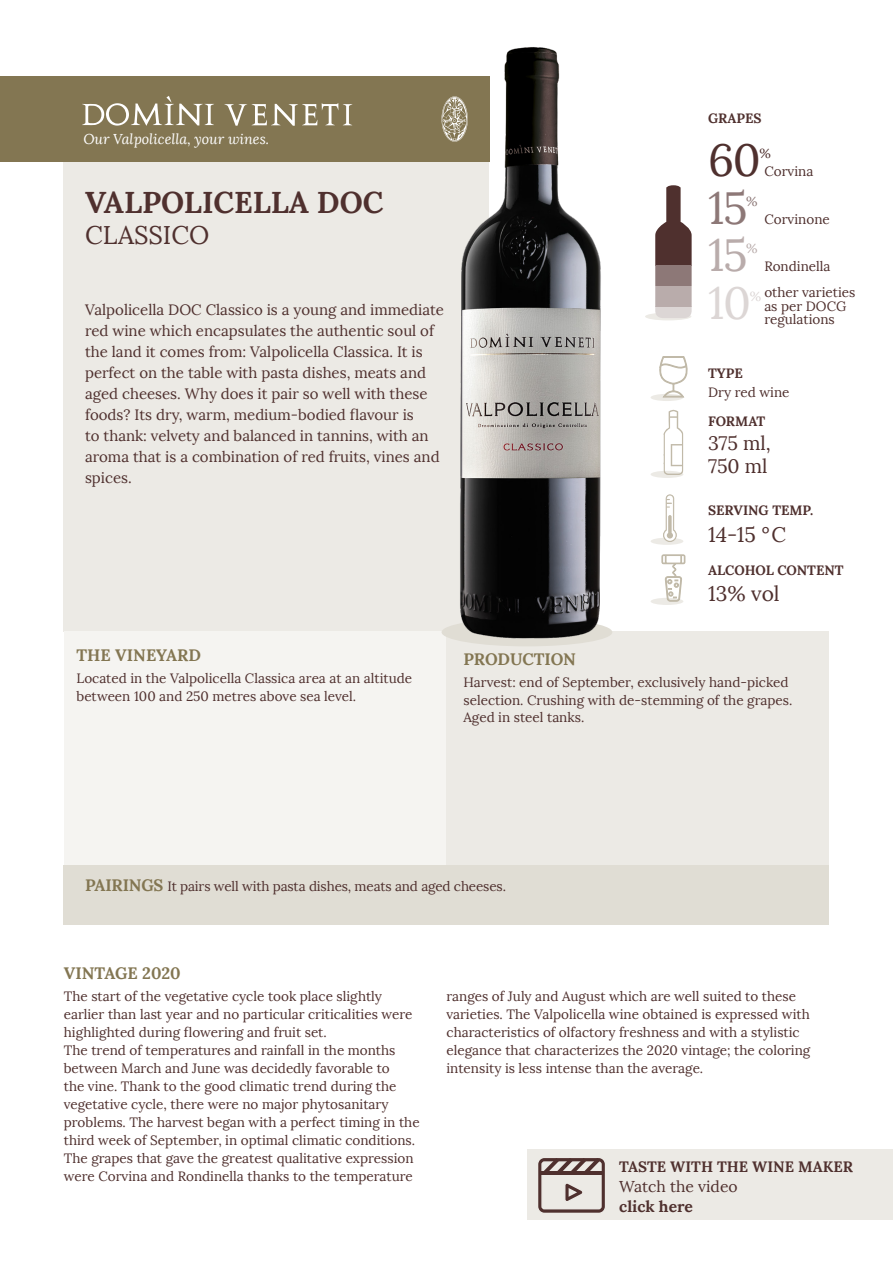
<style>
.page{position:relative;width:893px;height:1263px;background:#fff}
.page>*{position:absolute;margin:0;border:0;box-sizing:border-box;transform-origin:0 0}
.t1{font:45px "Lora";color:#4f302e}
.t2{font:45px "Lora";color:#8d7877}
.t3{font:45px "Lora";color:#b9acab}
.t4{font:45px "Lora";color:#dcd6d5}
.t5{font:700 30px "Lora";color:#4f302e}
.t6{font:25.5px "Lora";color:#4f302e}
.t7{font:21px "Lora";color:#4f302e}
.t8{font:19.5px/23.4px "Lora";color:#4f302e}
.t9{font:700 16.5px "Lora";color:#837652}
.t10{font:15.75px "Lora";color:#4f302e}
.t11{font:700 15.75px "Lora";color:#4f302e}
.t12{font:15px/21px "Lora";color:#4f302e}
.t13{font:700 15px "Lora";color:#4f302e}
.t14{font:italic 14.25px "Lora";color:#fff}
.t15{font:13.5px/18px "Lora";color:#4f302e}
.t16{font:700 13.5px "Lora";color:#4f302e}
.t17{font:13.2px "Lora";color:#4f302e}
.t18{font:13.2px "Lora";color:#8d7877}
.t19{font:13.2px "Lora";color:#b9acab}
.t20{font:13.2px "Lora";color:#dcd6d5}
.s1{font-weight:700;font-size:16.5px;color:#837652}
</style>
<div class="page">
<div style="left:651px;top:598px;width:32px;height:7px;background:#eceae5;border-radius:50%"></div>
<div style="left:651px;top:394px;width:32px;height:7px;background:#eceae5;border-radius:50%"></div>
<svg style="left:659px;top:356px;width:29px;height:42px"></svg>
<svg style="left:662px;top:554px;width:23px;height:47px"></svg>
<div style="left:651px;top:471px;width:32px;height:7px;background:#eceae5;border-radius:50%"></div>
<svg style="left:663px;top:409px;width:20px;height:66px"></svg>
<div style="left:651px;top:538px;width:32px;height:7px;background:#eceae5;border-radius:50%"></div>
<svg style="left:663px;top:494px;width:14px;height:48px"></svg>
<div style="left:64px;top:865px;width:765px;height:60px;background:#e0ddd4"></div>
<div style="left:64px;top:162px;width:425px;height:469px;background:#eceae5"></div>
<div style="left:64px;top:631px;width:382px;height:234px;background:#f5f4f1"></div>
<div style="left:446px;top:631px;width:383px;height:234px;background:#eceae5"></div>
<div style="left:442px;top:618px;width:170px;height:28px;background:#e0ddd4;border-radius:50%"></div>
<img style="left:454px;top:47px;width:158px;height:599px">
<div style="left:0;top:77px;width:489px;height:85px;background:#837652"></div>
<svg style="left:82px;top:96px;width:132px;height:30px"></svg>
<svg style="left:224px;top:103px;width:129px;height:23px"></svg>
<svg style="left:442px;top:96px;width:26px;height:46px"></svg>
<div style="left:645px;top:313px;width:46px;height:7px;background:#eceae5;border-radius:50%"></div>
<div style="left:655px;top:306px;width:37px;height:12px;background:#dcd6d5"></div>
<svg style="left:655px;top:185px;width:37px;height:80px;fill:#4f302e"></svg>
<div style="left:655px;top:265px;width:37px;height:21px;background:#8d7877"></div>
<div style="left:655px;top:286px;width:37px;height:20px;background:#b9acab"></div>
<div style="left:527px;top:1149px;width:366px;height:70px;background:#eceae5"></div>
<svg style="left:538px;top:1158px;width:67px;height:55px"></svg>
<p class="t14" style="left:83px;top:130px;width:187px">Our Valpolicella, your wines.</p>
<p class="t5" style="left:85px;top:183px;width:300px">VALPOLICELLA DOC</p>
<p class="t6" style="left:85px;top:219px;width:126px">CLASSICO</p>
<p class="t12" style="left:85px;top:299px;width:360px">Valpolicella DOC Classico is a young and immediate red wine which encapsulates the authentic soul of the land it comes from: Valpolicella Classica. It is perfect on the table with pasta dishes, meats and aged cheeses. Why does it pair so well with these foods? Its dry, warm, medium-bodied flavour is<br>to thank: velvety and balanced in tannins, with an aroma that is a combination of red fruits, vines and spices.</p>
<p class="t9" style="left:77px;top:644px;width:126px">THE VINEYARD</p>
<p class="t15" style="left:77px;top:669px;width:337px">Located in the Valpolicella Classica area at an altitude between 100 and 250 metres above sea level.</p>
<p class="t16" style="left:708px;top:110px;width:55px">GRAPES</p>
<p class="t1" style="left:708px;top:133px;width:54px">60</p>
<p class="t17" style="left:759px;top:146px;width:13px">%</p>
<p class="t2" style="left:708px;top:180px;width:41px">15</p>
<p class="t18" style="left:746px;top:193px;width:13px">%</p>
<p class="t3" style="left:708px;top:228px;width:41px">15</p>
<p class="t19" style="left:746px;top:241px;width:13px">%</p>
<p class="t15" style="left:764px;top:163px;width:51px">Corvina</p>
<p class="t15" style="left:764px;top:210px;width:67px">Corvinone</p>
<p class="t15" style="left:764px;top:258px;width:68px">Rondinella</p>
<p class="t4" style="left:708px;top:275px;width:45px">10</p>
<p class="t20" style="left:750px;top:288px;width:13px">%</p>
<p class="t15" style="left:764px;top:286px;width:93px;line-height:13.5px">other varieties as per DOCG regulations</p>
<p class="t16" style="left:708px;top:365px;width:36px">TYPE</p>
<p class="t15" style="left:708px;top:384px;width:83px">Dry red wine</p>
<p class="t16" style="left:708px;top:413px;width:59px">FORMAT</p>
<p class="t8" style="left:708px;top:431px;width:64px">375 ml,<br>750 ml</p>
<p class="t16" style="left:708px;top:502px;width:107px">SERVING TEMP.</p>
<p class="t7" style="left:708px;top:521px;width:80px">14-15 °C</p>
<p class="t16" style="left:708px;top:561px;width:137px">ALCOHOL CONTENT</p>
<p class="t7" style="left:708px;top:581px;width:73px">13% vol</p>
<p class="t9" style="left:463px;top:648px;width:114px">PRODUCTION</p>
<p class="t15" style="left:463px;top:673px;width:330px">Harvest: end of September, exclusively hand-picked selection. Crushing with de-stemming of the grapes.<br>Aged in steel tanks.</p>
<p class="t15" style="left:85px;top:878px;width:422px"><span class="s1">PAIRINGS</span> It pairs well with pasta dishes, meats and aged cheeses.</p>
<p class="t9" style="left:64px;top:962px;width:118px">VINTAGE 2020</p>
<p class="t15" style="left:64px;top:987px;width:350px">The start of the vegetative cycle took place slightly earlier than last year and no particular criticalities were highlighted during flowering and fruit set.</p>
<p class="t15" style="left:64px;top:1041px;width:357px">The trend of temperatures and rainfall in the months between March and June was decidedly favorable to<br>the vine. Thank to the good climatic trend during the vegetative cycle, there were no major phytosanitary problems. The harvest began with a perfect timing in the third week of September, in optimal climatic conditions.<br>The grapes that gave the greatest qualitative expression were Corvina and Rondinella thanks to the temperature</p>
<p class="t15" style="left:446px;top:987px;width:365px">ranges of July and August which are well suited to these varieties. The Valpolicella wine obtained is expressed with characteristics of olfactory freshness and with a stylistic elegance that characterizes the 2020 vintage; the coloring intensity is less intense than the average.</p>
<p class="t13" style="left:619px;top:1157px;width:235px">TASTE WITH THE WINE MAKER</p>
<p class="t10" style="left:619px;top:1177px;width:120px">Watch the video</p>
<p class="t11" style="left:619px;top:1196px;width:75px">click here</p>
</div>
